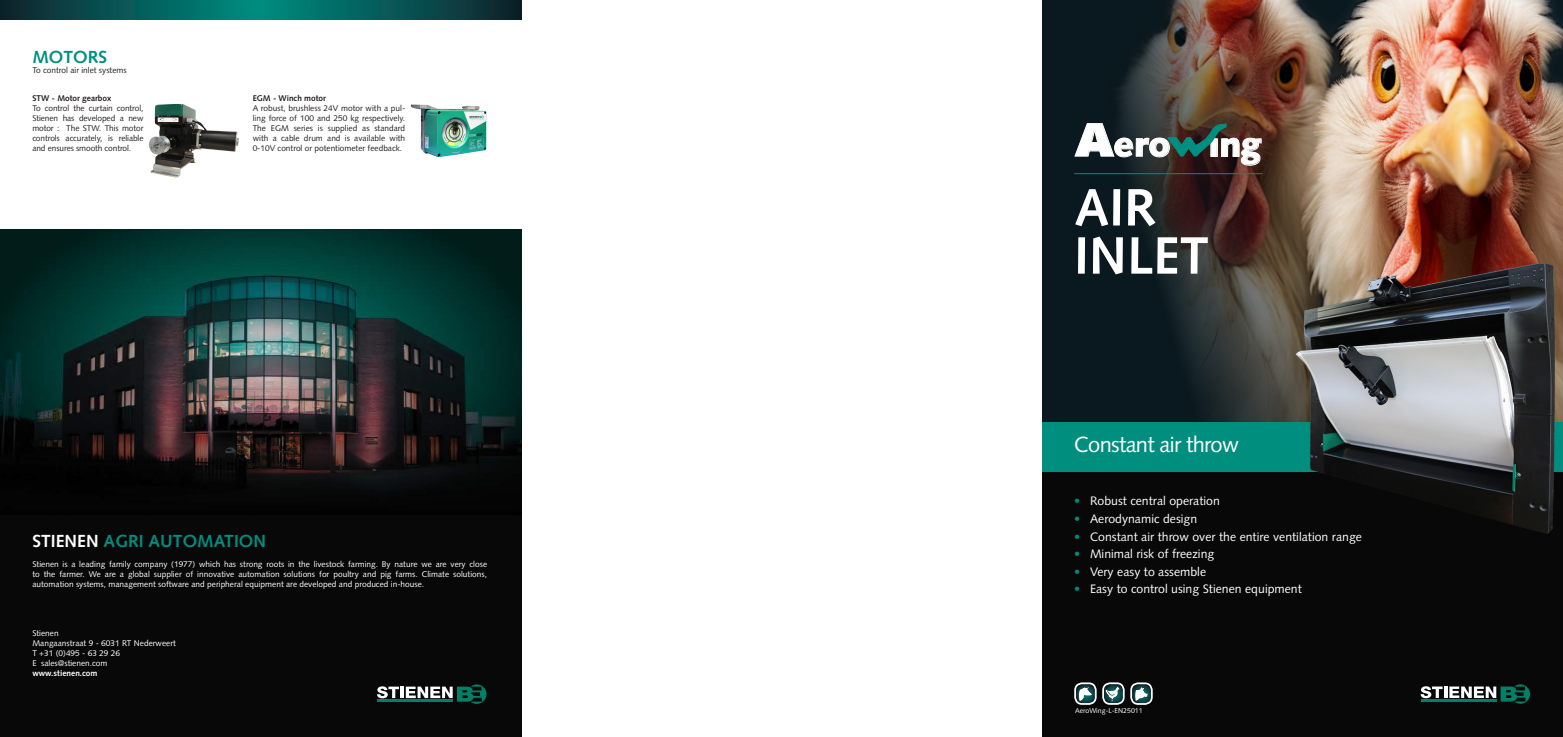
<style>
.page{position:relative;width:1563px;height:737px;background:#fff}
.page>*{position:absolute;margin:0;border:0;box-sizing:border-box;transform-origin:0 0}
.Heading_intro{font:700 52.5px "Syntax LT Std";color:#fff}
.t1{font:900 34.82px "Syntax LT Std";color:#fff}
.Heading_intro-2{font:21.88px "Syntax LT Std";letter-spacing:-.03em;color:#fff}
.Heading_intro-3{font:700 17.5px "Syntax LT Std";color:#008e7f}
.Body_specs{font:700 17.5px "Syntax LT Std";color:#008e7f}
.Heading_intro-4{font:12.25px "Syntax LT Std";color:#fff}
.Heading_intro-5{font:8.31px/10px "Syntax LT Std";color:#fff}
.Body_specs-2{font:8.31px/10px "Syntax LT Std";color:#231f20;text-align:justify}
.Heading_intro-6{font:8.31px/10px "Syntax LT Std";letter-spacing:-.01em;color:#231f20;text-align:justify}
.NAW{font:8.31px "Syntax LT Std";color:#fff}
.Body_specs-3{font:700 8.31px "Syntax LT Std";color:#231f20}
.NAW-2{font:700 8.31px "Syntax LT Std";color:#fff}
.Heading_intro-7{font:7px "Syntax LT Std";color:#fff}
.s1{color:#fff}
.s2{font-size:46.99px}
.s3{font-size:25.29px}
.s4{color:#008e7f}
</style>
<div class="page">
<div style="left:1042px;top:0;width:521px;height:438px;background:#0a191f"></div>
<img style="left:1074px;top:0;width:489px;height:422px">
<div style="left:1042px;top:439px;width:521px;height:298px;background:#080808"></div>
<svg style="left:1103px;top:683px;width:21px;height:21px"></svg>
<div style="left:1102px;top:682px;width:22px;height:22px;border:2px solid #fff;border-radius:7px"></div>
<img style="left:1106px;top:686px;width:14px;height:15px">
<svg style="left:1077px;top:683px;width:18px;height:21px"></svg>
<div style="left:1074px;top:682px;width:22px;height:23px;border:2px solid #fff;border-radius:7px"></div>
<img style="left:1078px;top:686px;width:14px;height:15px">
<svg style="left:1133px;top:683px;width:19px;height:21px"></svg>
<div style="left:1130px;top:682px;width:22px;height:23px;border:2px solid #fff;border-radius:7px"></div>
<img style="left:1134px;top:686px;width:14px;height:15px">
<svg style="left:1074px;top:122px;width:188px;height:44px"></svg>
<div style="left:1042px;top:422px;width:521px;height:49px;background:#008e7f"></div>
<img style="left:1290px;top:264px;width:273px;height:269px">
<svg style="left:1420px;top:684px;width:110px;height:19px"></svg>
<hr style="left:1421px;top:699px;width:75px;height:2px;background:#008066">
<img style="left:149px;top:103px;width:90px;height:75px">
<img style="left:410px;top:104px;width:77px;height:53px">
<svg style="left:0;top:0;width:522px;height:20px;background:#065756"></svg>
<div style="left:0;top:439px;width:522px;height:298px;background:#080808"></div>
<img style="left:0;top:230px;width:522px;height:255px">
<svg style="left:377px;top:684px;width:109px;height:20px"></svg>
<hr style="left:377px;top:699px;width:76px;height:2px;background:#008066">
<hr style="left:1074px;top:173px;width:188px;height:1px;background:#008e7f">
<p class="Body_specs" style="left:32px;top:47px;width:76px">MOTORS</p>
<p class="Body_specs-2" style="left:32px;top:65px;width:96px">To control air inlet systems</p>
<p class="Body_specs-3" style="left:32px;top:93px;width:80px">STW - Motor gearbox</p>
<p class="Heading_intro-6" style="left:32px;top:103px;width:113px">To control the curtain control, Stienen has developed a new motor : The STW. This motor controls accurately, is reliable and ensures smooth control.</p>
<p class="Body_specs-3" style="left:253px;top:93px;width:75px">EGM - Winch motor</p>
<p class="Body_specs-2" style="left:253px;top:103px;width:154px">A robust, brushless 24V motor with a pul&shy;ling force of 100 and 250 kg respectively.<br>The EGM series is supplied as standard with a cable drum and is available with 0-10V control or potentiometer feedback.</p>
<p class="Heading_intro-3" style="left:32px;top:530px;width:235px"><span class="s1">STIENEN</span> AGRI AUTOMATION</p>
<p class="Heading_intro-5" style="left:32px;top:559px;width:456px">Stienen is a leading family company (1977) which has strong roots in the livestock farming. By nature we are very close to the farmer. We are a global supplier of innovative automation solutions for poultry and pig farms. Climate solutions,</p>
<p class="Heading_intro-5" style="left:32px;top:578px;width:393px">automation systems, management software and peripheral equipment are developed and produced in-house.</p>
<p class="NAW" style="left:32px;top:628px;width:28px">Stienen</p>
<p class="NAW" style="left:32px;top:638px;width:145px">Mangaanstraat 9 - 6031 RT Nederweert</p>
<p class="NAW" style="left:32px;top:648px;width:89px">T +31 (0)495 - 63 29 26</p>
<p class="NAW" style="left:32px;top:658px;width:77px">E sales@stienen.com</p>
<p class="NAW-2" style="left:32px;top:668px;width:67px">www.stienen.com</p>
<p class="t1" style="left:1075px;top:123px;width:188px"><span class="s2">A</span>ero <span class="s3">I</span>ng</p>
<p class="Heading_intro" style="left:1074px;top:177px;width:83px">AIR</p>
<p class="Heading_intro" style="left:1074px;top:225px;width:136px">INLET</p>
<p class="Heading_intro-2" style="left:1074px;top:431px;width:166px">Constant air throw</p>
<p class="Heading_intro-4" style="left:1074px;top:494px;width:147px"><span class="s4">•</span> Robust central operation</p>
<p class="Heading_intro-4" style="left:1074px;top:511px;width:124px"><span class="s4">•</span> Aerodynamic design</p>
<p class="Heading_intro-4" style="left:1074px;top:529px;width:289px"><span class="s4">•</span> Constant air throw over the entire ventilation range</p>
<p class="Heading_intro-4" style="left:1074px;top:546px;width:142px"><span class="s4">•</span> Minimal risk of freezing</p>
<p class="Heading_intro-4" style="left:1074px;top:564px;width:133px"><span class="s4">•</span> Very easy to assemble</p>
<p class="Heading_intro-4" style="left:1074px;top:581px;width:229px"><span class="s4">•</span> Easy to control using Stienen equipment</p>
<p class="Heading_intro-7" style="left:1075px;top:706px;width:69px">AeroWing-L-EN25011</p>
</div>
